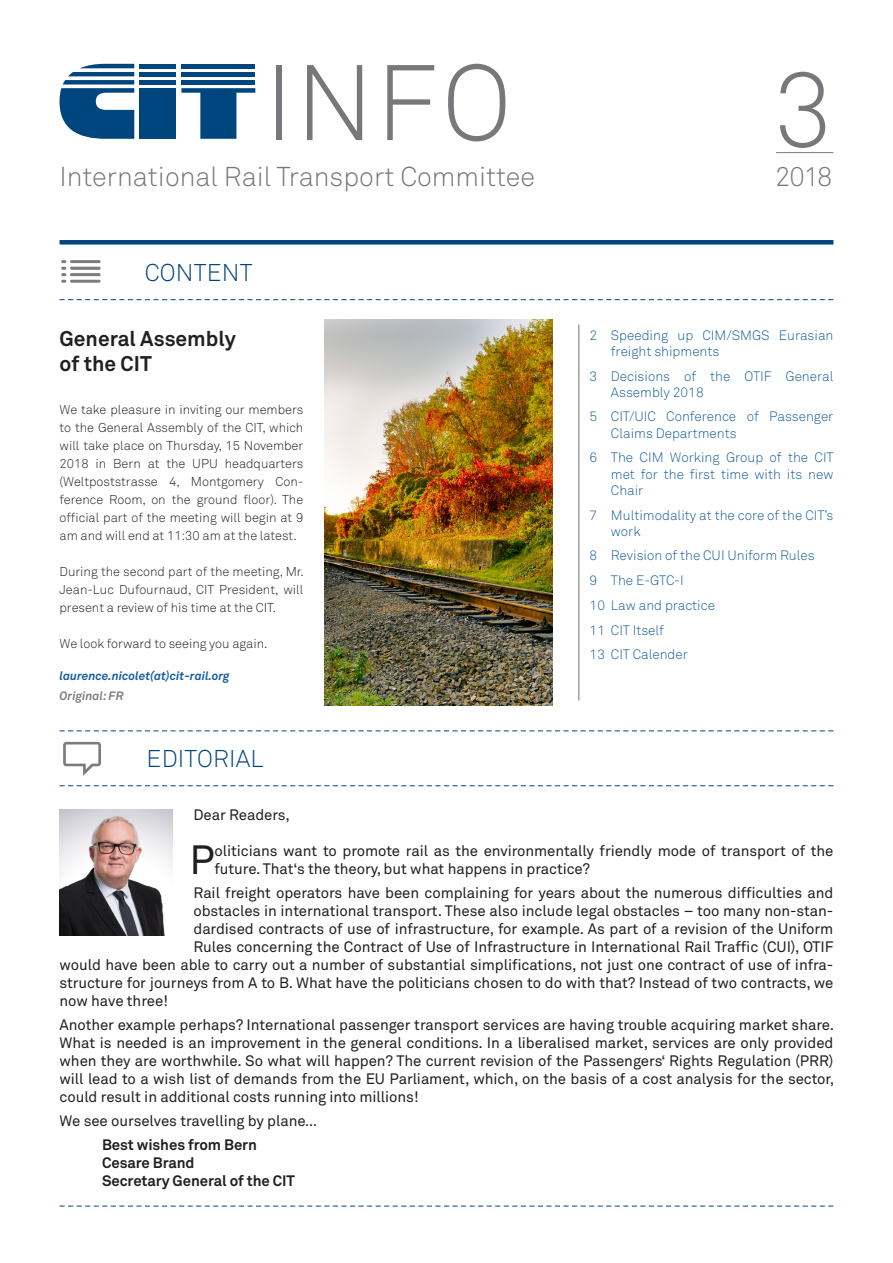
<style>
.page{position:relative;width:893px;height:1263px;background:#fff}
.page>*{position:absolute;margin:0;border:0;box-sizing:border-box;transform-origin:0 0}
.t1{font:300 105.75px "Akkurat Std";color:#76787b}
.Text_Editorial__ohne{font:40.35px "Akkurat Std";color:#231f20}
.t2{font:300 27px "Akkurat Std";color:#76787b}
.Kapitel_D{font:300 24px "Akkurat Std";letter-spacing:.01em;color:#00467e}
.Kapitel_D_Seitenanfa{font:300 24px "Akkurat Std";letter-spacing:.01em;color:#00467e}
.t3{font:700 21px/25.2px "Akkurat Std";color:#231f20}
.Text_Editorial__ohne-2{font:15px/18px "Akkurat Std";letter-spacing:-.005em;color:#231f20}
.Unterschrift_Editori{font:700 15px "Akkurat Std";letter-spacing:-.005em;color:#231f20}
.Unterschrift_Editori-2{font:15px "Akkurat Std";letter-spacing:-.005em;color:#231f20}
.Inhaltsverzeichniss{font:300 13.5px/16.2px "Akkurat Std";color:#175d9e}
.CIT_Kalenderliste_1{font:300 12.75px/18px "Akkurat Std";color:#231f20;text-align:justify}
.t4{font:italic 700 12px "Akkurat Std";color:#175d9e}
.t5{font:italic 700 12px "Akkurat Std";color:#808080}
</style>
<div class="page">
<hr style="left:181px;top:64px;width:74px;height:4px;background:#00467e">
<hr style="left:140px;top:64px;width:36px;height:4px;background:#00467e">
<hr style="left:181px;top:72px;width:74px;height:4px;background:#00467e">
<hr style="left:140px;top:72px;width:36px;height:4px;background:#00467e">
<div style="left:140px;top:80px;width:36px;height:5px;background:#00467e"></div>
<div style="left:181px;top:80px;width:74px;height:5px;background:#00467e"></div>
<svg style="left:60px;top:64px;width:74px;height:75px"></svg>
<svg style="left:181px;top:88px;width:74px;height:51px"></svg>
<div style="left:140px;top:88px;width:36px;height:51px;background:#00467e"></div>
<hr style="left:776px;top:152px;width:57px;height:1px;background:#76787b">
<div style="left:60px;top:240px;width:773px;height:5px;background:#00467e"></div>
<svg style="left:60px;top:1206px;width:773px;height:1px"></svg>
<hr style="left:578px;top:324px;width:1px;height:376px;background:#76787b">
<svg style="left:60px;top:299px;width:773px;height:1px"></svg>
<svg style="left:60px;top:730px;width:773px;height:1px"></svg>
<svg style="left:60px;top:785px;width:773px;height:1px"></svg>
<img style="left:60px;top:809px;width:112px;height:127px">
<img style="left:61px;top:260px;width:40px;height:23px">
<img style="left:63px;top:741px;width:38px;height:35px">
<img style="left:325px;top:320px;width:228px;height:385px">
<h1 class="t1" style="left:265px;top:40px;width:248px">INFO</h1>
<h3 class="t2" style="left:60px;top:160px;width:477px">International Rail Transport Committee</h3>
<p class="t2" style="left:775px;top:160px;width:59px">2018</p>
<p class="t1" style="left:773px;top:47px;width:62px">3</p>
<p class="Kapitel_D_Seitenanfa" style="left:145px;top:259px;width:109px">CONTENT</p>
<p class="t3" style="left:60px;top:325px;width:178px">General Assembly of the CIT</p>
<p class="CIT_Kalenderliste_1" style="left:60px;top:400px;width:245px">We take pleasure in inviting our members to the General Assembly of the CIT, which will take place on Thursday, 15 November 2018 in Bern at the UPU headquarters (Weltpoststrasse 4, Montgomery Con&shy;ference Room, on the ground floor). The official part of the meeting will begin at 9 am and will end at 11:30 am at the latest.</p>
<p class="CIT_Kalenderliste_1" style="left:60px;top:562px;width:246px">During the second part of the meeting, Mr.<br>Jean-Luc Dufournaud, CIT President, will present a review of his time at the CIT.</p>
<p class="CIT_Kalenderliste_1" style="left:60px;top:634px;width:210px">We look forward to seeing you again.</p>
<p class="t4" style="left:60px;top:669px;width:172px">laurence.nicolet(at)cit-rail.org</p>
<p class="t5" style="left:60px;top:689px;width:66px">Original: FR</p>
<p class="Kapitel_D" style="left:147px;top:745px;width:119px">EDITORIAL</p>
<p class="Inhaltsverzeichniss" style="left:611px;top:327px;width:224px;text-indent:-21px">2 Speeding up CIM/SMGS Eurasian freight shipments</p>
<p class="Inhaltsverzeichniss" style="left:611px;top:368px;width:224px;text-indent:-21px">3 Decisions of the OTIF General<br>Assembly 2018</p>
<p class="Inhaltsverzeichniss" style="left:611px;top:409px;width:224px;text-indent:-21px">5 CIT/UIC Conference of Passenger<br>Claims Departments</p>
<p class="Inhaltsverzeichniss" style="left:611px;top:450px;width:224px;text-align:justify;text-indent:-21px">6 The CIM Working Group of the CIT met for the first time with its new Chair</p>
<p class="Inhaltsverzeichniss" style="left:611px;top:507px;width:224px;text-indent:-21px">7 Multimodality at the core of the CIT’s work</p>
<p class="Inhaltsverzeichniss" style="left:590px;top:548px;width:226px">8 Revision of the CUI Uniform Rules</p>
<p class="Inhaltsverzeichniss" style="left:590px;top:572px;width:96px">9 The E-GTC-I</p>
<p class="Inhaltsverzeichniss" style="left:590px;top:597px;width:127px">10 Law and practice</p>
<p class="Inhaltsverzeichniss" style="left:590px;top:622px;width:76px">11 CIT Itself</p>
<p class="Inhaltsverzeichniss" style="left:590px;top:646px;width:100px">13 CIT Calender</p>
<p class="Unterschrift_Editori-2" style="left:193px;top:806px;width:98px">Dear Readers,</p>
<p class="Text_Editorial__ohne" style="left:189px;top:836px;width:27px">P</p>
<p class="Text_Editorial__ohne-2" style="left:215px;top:841px;width:620px">oliticians want to promote rail as the environmentally friendly mode of transport of the future. That‘s the theory, but what happens in practice?</p>
<p class="Text_Editorial__ohne-2" style="left:193px;top:883px;width:641px">Rail freight operators have been complaining for years about the numerous difficulties and</p>
<p class="Text_Editorial__ohne-2" style="left:193px;top:901px;width:641px">obstacles in international transport. These also include legal obstacles – too many non-stan-</p>
<p class="Text_Editorial__ohne-2" style="left:193px;top:919px;width:641px">dardised contracts of use of infrastructure, for example. As part of a revision of the Uniform</p>
<p class="Text_Editorial__ohne-2" style="left:193px;top:937px;width:642px">Rules concerning the Contract of Use of Infrastructure in International Rail Traffic (CUI), OTIF</p>
<p class="Text_Editorial__ohne-2" style="left:60px;top:955px;width:775px">would have been able to carry out a number of substantial simplifications, not just one contract of use of infra-</p>
<p class="Text_Editorial__ohne-2" style="left:60px;top:973px;width:775px">structure for journeys from A to B. What have the politicians chosen to do with that? Instead of two contracts, we</p>
<p class="Text_Editorial__ohne-2" style="left:60px;top:991px;width:110px">now have three!</p>
<p class="Text_Editorial__ohne-2" style="left:60px;top:1015px;width:776px;text-align:justify">Another example perhaps? International passenger transport services are having trouble acquiring market share.<br>What is needed is an improvement in the general conditions. In a liberalised market, services are only provided when they are worthwhile. So what will happen? The current revision of the Passengers‘ Rights Regulation (PRR) will lead to a wish list of demands from the EU Parliament, which, on the basis of a cost analysis for the sector, could result in additional costs running into millions!</p>
<p class="Text_Editorial__ohne-2" style="left:60px;top:1111px;width:259px">We see ourselves travelling by plane…</p>
<p class="Unterschrift_Editori" style="left:102px;top:1135px;width:157px">Best wishes from Bern</p>
<p class="Unterschrift_Editori" style="left:102px;top:1153px;width:94px">Cesare Brand</p>
<p class="Unterschrift_Editori" style="left:102px;top:1171px;width:194px">Secretary General of the CIT</p>
</div>
